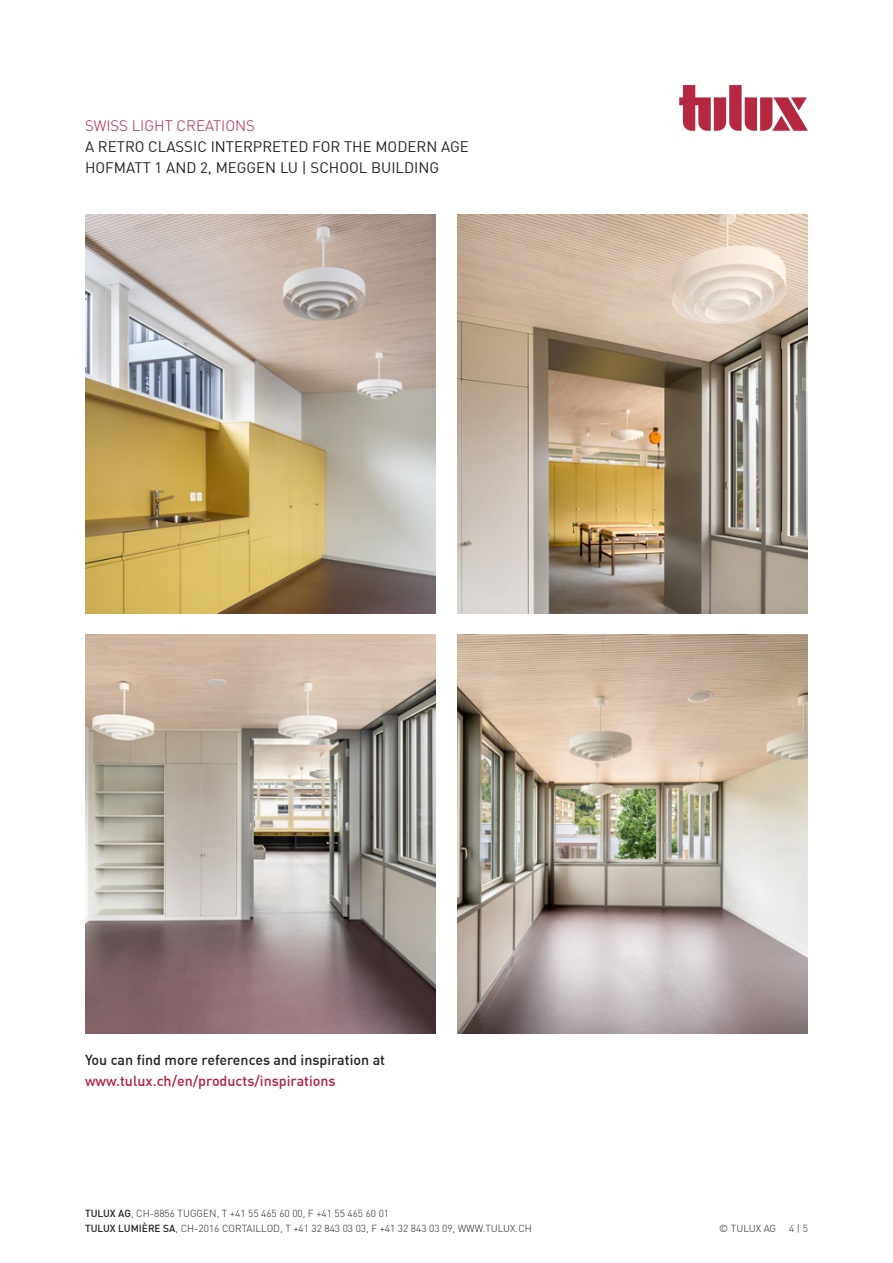
<style>
.page{position:relative;width:893px;height:1263px;background:#fff}
.page>*{position:absolute;margin:0;border:0;box-sizing:border-box;transform-origin:0 0}
.t1{font:15px/21px "DIN Offc";color:#231f20}
.t2{font:300 15px "DIN";color:#b51e3c}
.t3{font:500 14.25px "DIN";color:#231f20}
.t4{font:500 14.25px "DIN";color:#b51e3c}
.t5{font:300 10.2px/15px "DIN";color:#231f20}
.s1{font-weight:500}
</style>
<div class="page">
<svg style="left:679px;top:85px;width:129px;height:46px"></svg>
<img style="left:85px;top:635px;width:351px;height:399px">
<img style="left:85px;top:215px;width:351px;height:399px">
<img style="left:457px;top:215px;width:351px;height:399px">
<img style="left:457px;top:635px;width:351px;height:399px">
<h1 class="t2" style="left:85px;top:116px;width:172px">SWISS LIGHT CREATIONS</h1>
<h1 class="t1" style="left:85px;top:136px;width:385px">A RETRO CLASSIC INTERPRETED FOR THE MODERN AGE<br>HOFMATT 1 AND 2, MEGGEN LU | SCHOOL BUILDING</h1>
<h2 class="t3" style="left:85px;top:1051px;width:302px">You can find more references and inspiration at</h2>
<h2 class="t4" style="left:85px;top:1072px;width:252px">www.tulux.ch/en/products/inspirations</h2>
<p class="t5" style="left:85px;top:1206px;width:448px"><span class="s1">TULUX AG</span>, CH-8856 TUGGEN, T +41 55 465 60 00, F +41 55 465 60 01<br><span class="s1">TULUX LUMIÈRE SA</span>, CH-2016 CORTAILLOD, T +41 32 843 03 03, F +41 32 843 03 09, WWW.TULUX.CH</p>
<p class="t5" style="left:719px;top:1221px;width:58px">© TULUX AG</p>
<p class="t5" style="left:789px;top:1221px;width:20px">4 | 5</p>
</div>
